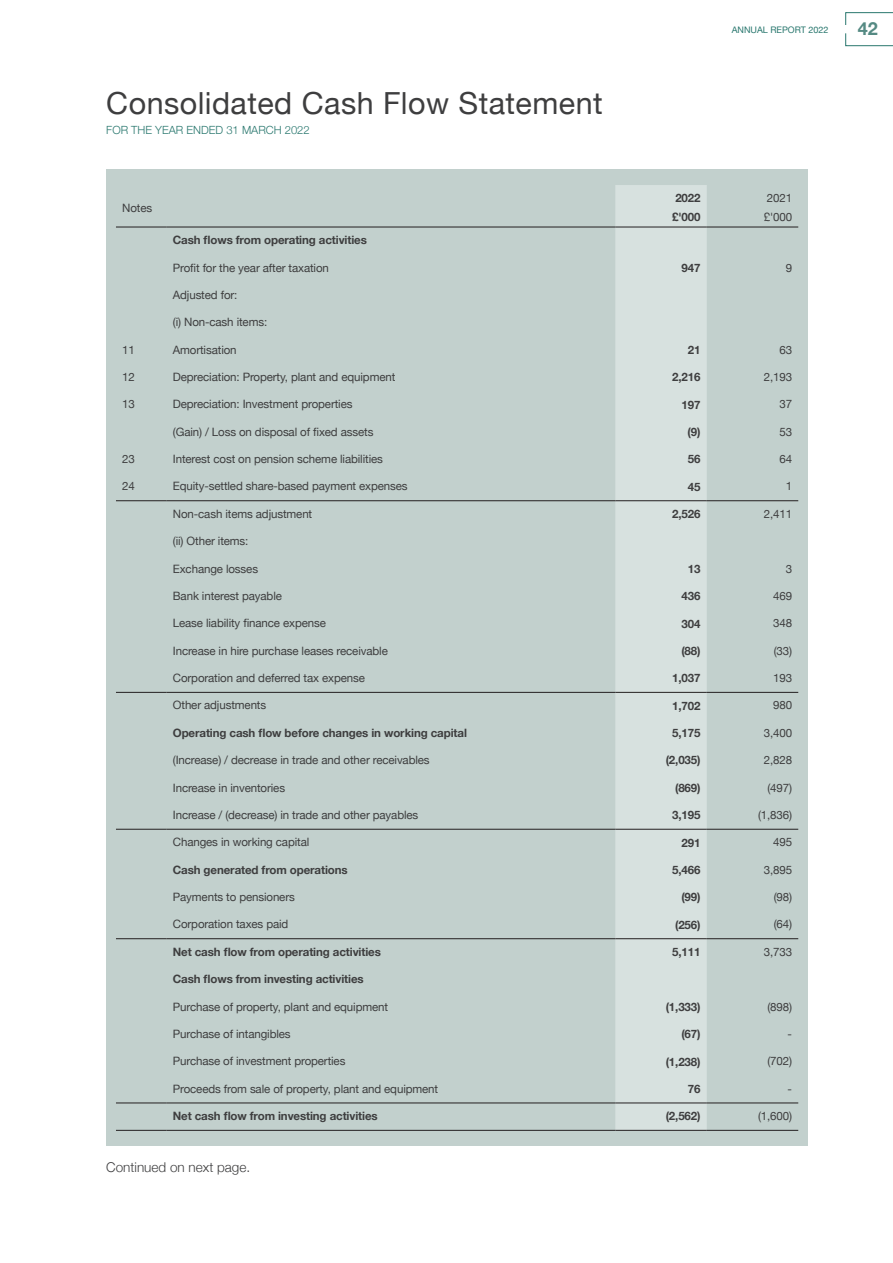
<style>
.page{position:relative;width:893px;height:1263px;background:#fff}
.page>*{position:absolute;margin:0;border:0;box-sizing:border-box;transform-origin:0 0}
.t1{font:30.45px "Helvetica Neue";letter-spacing:.015em;color:#3e3e3f}
.t2{font:700 18px "Helvetica Neue";color:#558a83}
.t3{font:300 13.5px "Helvetica Neue";color:#3e3e3f}
.t4{font:11.55px/18.5px "Helvetica Neue";letter-spacing:-.01em;color:#3e3e3f}
.t5{font:700 11.55px/18.5px "Helvetica Neue";letter-spacing:-.01em;color:#3e3e3f}
.t6{font:300 11.25px "Helvetica Neue";color:#29776e}
.t7{font:9px "Helvetica Neue";color:#29776e}
</style>
<div class="page">
<svg style="left:845px;top:12px;width:48px;height:13px"></svg>
<svg style="left:845px;top:33px;width:48px;height:13px"></svg>
<div style="left:106px;top:170px;width:702px;height:976px;background:#c2d0cd"></div>
<div style="left:615px;top:185px;width:92px;height:945px;background:#d7e1df"></div>
<hr style="left:116px;top:500px;width:51px;height:1px;background:#231f20">
<hr style="left:167px;top:500px;width:448px;height:1px;background:#231f20">
<hr style="left:615px;top:500px;width:92px;height:1px;background:#231f20">
<hr style="left:707px;top:500px;width:91px;height:1px;background:#231f20">
<hr style="left:116px;top:692px;width:51px;height:1px;background:#231f20">
<hr style="left:167px;top:692px;width:448px;height:1px;background:#231f20">
<hr style="left:615px;top:692px;width:92px;height:1px;background:#231f20">
<hr style="left:707px;top:692px;width:91px;height:1px;background:#231f20">
<hr style="left:116px;top:829px;width:51px;height:1px;background:#231f20">
<hr style="left:167px;top:829px;width:448px;height:1px;background:#231f20">
<hr style="left:615px;top:829px;width:92px;height:1px;background:#231f20">
<hr style="left:707px;top:829px;width:91px;height:1px;background:#231f20">
<hr style="left:116px;top:938px;width:51px;height:1px;background:#231f20">
<hr style="left:167px;top:938px;width:448px;height:1px;background:#231f20">
<hr style="left:615px;top:938px;width:92px;height:1px;background:#231f20">
<hr style="left:707px;top:938px;width:91px;height:1px;background:#231f20">
<hr style="left:116px;top:1102px;width:51px;height:1px;background:#231f20">
<hr style="left:167px;top:1102px;width:448px;height:1px;background:#231f20">
<hr style="left:615px;top:1102px;width:92px;height:1px;background:#231f20">
<hr style="left:707px;top:1102px;width:91px;height:1px;background:#231f20">
<hr style="left:116px;top:1130px;width:51px;height:1px;background:#231f20">
<hr style="left:167px;top:1130px;width:448px;height:1px;background:#231f20">
<hr style="left:615px;top:1130px;width:92px;height:1px;background:#231f20">
<hr style="left:707px;top:1130px;width:91px;height:1px;background:#231f20">
<hr style="left:116px;top:227px;width:51px;height:1px;background:#231f20">
<hr style="left:167px;top:227px;width:448px;height:1px;background:#231f20">
<hr style="left:615px;top:227px;width:92px;height:1px;background:#231f20">
<hr style="left:707px;top:227px;width:91px;height:1px;background:#231f20">
<h1 class="t1" style="left:106px;top:81px;width:498px">Consolidated Cash Flow Statement</h1>
<p class="t6" style="left:106px;top:120px;width:205px">FOR THE YEAR ENDED 31 MARCH 2022</p>
<p class="t7" style="left:732px;top:24px;width:98px">ANNUAL REPORT 2022</p>
<h2 class="t2" style="left:858px;top:15px;width:22px">42</h2>
<p class="t4" style="left:122px;top:199px;width:32px">Notes</p>
<p class="t5" style="left:672px;top:189px;width:30px">2022 £'000</p>
<p class="t4" style="left:764px;top:190px;width:30px">2021 £'000</p>
<p class="t5" style="left:173px;top:231px;width:196px">Cash flows from operating activities</p>
<p class="t4" style="left:173px;top:259px;width:158px">Profit for the year after taxation</p>
<p class="t5" style="left:682px;top:259px;width:20px">947</p>
<p class="t4" style="left:786px;top:259px;width:8px">9</p>
<p class="t4" style="left:173px;top:286px;width:66px">Adjusted for:</p>
<p class="t4" style="left:173px;top:314px;width:96px">(i) Non-cash items:</p>
<p class="t4" style="left:122px;top:341px;width:14px">11</p>
<p class="t4" style="left:173px;top:341px;width:65px">Amortisation</p>
<p class="t5" style="left:688px;top:341px;width:14px">21</p>
<p class="t4" style="left:779px;top:341px;width:14px">63</p>
<p class="t4" style="left:122px;top:368px;width:14px">12</p>
<p class="t4" style="left:173px;top:368px;width:224px">Depreciation: Property, plant and equipment</p>
<p class="t5" style="left:672px;top:368px;width:30px">2,216</p>
<p class="t4" style="left:764px;top:368px;width:30px">2,193</p>
<p class="t4" style="left:122px;top:396px;width:14px">13</p>
<p class="t4" style="left:173px;top:396px;width:181px">Depreciation: Investment properties</p>
<p class="t5" style="left:682px;top:396px;width:20px">197</p>
<p class="t4" style="left:779px;top:396px;width:14px">37</p>
<p class="t4" style="left:173px;top:423px;width:202px">(Gain) / Loss on disposal of fixed assets</p>
<p class="t5" style="left:688px;top:423px;width:14px">(9)</p>
<p class="t4" style="left:779px;top:423px;width:14px">53</p>
<p class="t4" style="left:122px;top:450px;width:14px">23</p>
<p class="t4" style="left:173px;top:450px;width:212px">Interest cost on pension scheme liabilities</p>
<p class="t5" style="left:688px;top:450px;width:14px">56</p>
<p class="t4" style="left:779px;top:450px;width:14px">64</p>
<p class="t4" style="left:122px;top:478px;width:14px">24</p>
<p class="t4" style="left:173px;top:478px;width:236px">Equity-settled share-based payment expenses</p>
<p class="t5" style="left:688px;top:478px;width:14px">45</p>
<p class="t4" style="left:786px;top:478px;width:8px">1</p>
<p class="t4" style="left:173px;top:505px;width:141px">Non-cash items adjustment</p>
<p class="t5" style="left:672px;top:505px;width:30px">2,526</p>
<p class="t4" style="left:764px;top:505px;width:30px">2,411</p>
<p class="t4" style="left:173px;top:532px;width:77px">(ii) Other items:</p>
<p class="t4" style="left:173px;top:560px;width:87px">Exchange losses</p>
<p class="t5" style="left:688px;top:560px;width:14px">13</p>
<p class="t4" style="left:786px;top:560px;width:8px">3</p>
<p class="t4" style="left:173px;top:587px;width:111px">Bank interest payable</p>
<p class="t5" style="left:682px;top:587px;width:20px">436</p>
<p class="t4" style="left:773px;top:587px;width:20px">469</p>
<p class="t4" style="left:173px;top:615px;width:155px">Lease liability finance expense</p>
<p class="t5" style="left:682px;top:614px;width:20px">304</p>
<p class="t4" style="left:773px;top:615px;width:20px">348</p>
<p class="t4" style="left:173px;top:642px;width:216px">Increase in hire purchase leases receivable</p>
<p class="t5" style="left:681px;top:642px;width:21px">(88)</p>
<p class="t4" style="left:774px;top:642px;width:20px">(33)</p>
<p class="t4" style="left:173px;top:669px;width:194px">Corporation and deferred tax expense</p>
<p class="t5" style="left:672px;top:669px;width:30px">1,037</p>
<p class="t4" style="left:773px;top:669px;width:20px">193</p>
<p class="t4" style="left:173px;top:697px;width:95px">Other adjustments</p>
<p class="t5" style="left:672px;top:697px;width:30px">1,702</p>
<p class="t4" style="left:773px;top:697px;width:20px">980</p>
<p class="t5" style="left:173px;top:724px;width:296px">Operating cash flow before changes in working capital</p>
<p class="t5" style="left:672px;top:724px;width:30px">5,175</p>
<p class="t4" style="left:764px;top:724px;width:30px">3,400</p>
<p class="t4" style="left:173px;top:751px;width:258px">(Increase) / decrease in trade and other receivables</p>
<p class="t5" style="left:666px;top:751px;width:36px">(2,035)</p>
<p class="t4" style="left:764px;top:751px;width:30px">2,828</p>
<p class="t4" style="left:173px;top:779px;width:114px">Increase in inventories</p>
<p class="t5" style="left:675px;top:779px;width:27px">(869)</p>
<p class="t4" style="left:767px;top:779px;width:26px">(497)</p>
<p class="t4" style="left:173px;top:806px;width:247px">Increase / (decrease) in trade and other payables</p>
<p class="t5" style="left:672px;top:806px;width:30px">3,195</p>
<p class="t4" style="left:758px;top:806px;width:36px">(1,836)</p>
<p class="t4" style="left:173px;top:834px;width:138px">Changes in working capital</p>
<p class="t5" style="left:682px;top:833px;width:20px">291</p>
<p class="t4" style="left:773px;top:834px;width:20px">495</p>
<p class="t5" style="left:173px;top:861px;width:176px">Cash generated from operations</p>
<p class="t5" style="left:672px;top:861px;width:30px">5,466</p>
<p class="t4" style="left:764px;top:861px;width:30px">3,895</p>
<p class="t4" style="left:173px;top:888px;width:124px">Payments to pensioners</p>
<p class="t5" style="left:681px;top:888px;width:21px">(99)</p>
<p class="t4" style="left:774px;top:888px;width:20px">(98)</p>
<p class="t4" style="left:173px;top:916px;width:117px">Corporation taxes paid</p>
<p class="t5" style="left:675px;top:916px;width:27px">(256)</p>
<p class="t4" style="left:774px;top:916px;width:20px">(64)</p>
<p class="t5" style="left:173px;top:943px;width:210px">Net cash flow from operating activities</p>
<p class="t5" style="left:672px;top:943px;width:30px">5,111</p>
<p class="t4" style="left:764px;top:943px;width:30px">3,733</p>
<p class="t5" style="left:173px;top:970px;width:192px">Cash flows from investing activities</p>
<p class="t4" style="left:173px;top:998px;width:217px">Purchase of property, plant and equipment</p>
<p class="t5" style="left:666px;top:998px;width:36px">(1,333)</p>
<p class="t4" style="left:767px;top:998px;width:26px">(898)</p>
<p class="t4" style="left:173px;top:1025px;width:119px">Purchase of intangibles</p>
<p class="t5" style="left:681px;top:1025px;width:21px">(67)</p>
<p class="t4" style="left:788px;top:1025px;width:6px">-</p>
<p class="t4" style="left:173px;top:1052px;width:174px">Purchase of investment properties</p>
<p class="t5" style="left:666px;top:1052px;width:36px">(1,238)</p>
<p class="t4" style="left:767px;top:1052px;width:26px">(702)</p>
<p class="t4" style="left:173px;top:1080px;width:267px">Proceeds from sale of property, plant and equipment</p>
<p class="t5" style="left:688px;top:1080px;width:14px">76</p>
<p class="t4" style="left:788px;top:1080px;width:6px">-</p>
<p class="t5" style="left:173px;top:1107px;width:206px">Net cash flow from investing activities</p>
<p class="t5" style="left:666px;top:1107px;width:36px">(2,562)</p>
<p class="t4" style="left:758px;top:1107px;width:36px">(1,600)</p>
<p class="t3" style="left:106px;top:1156px;width:145px">Continued on next page.</p>
</div>
